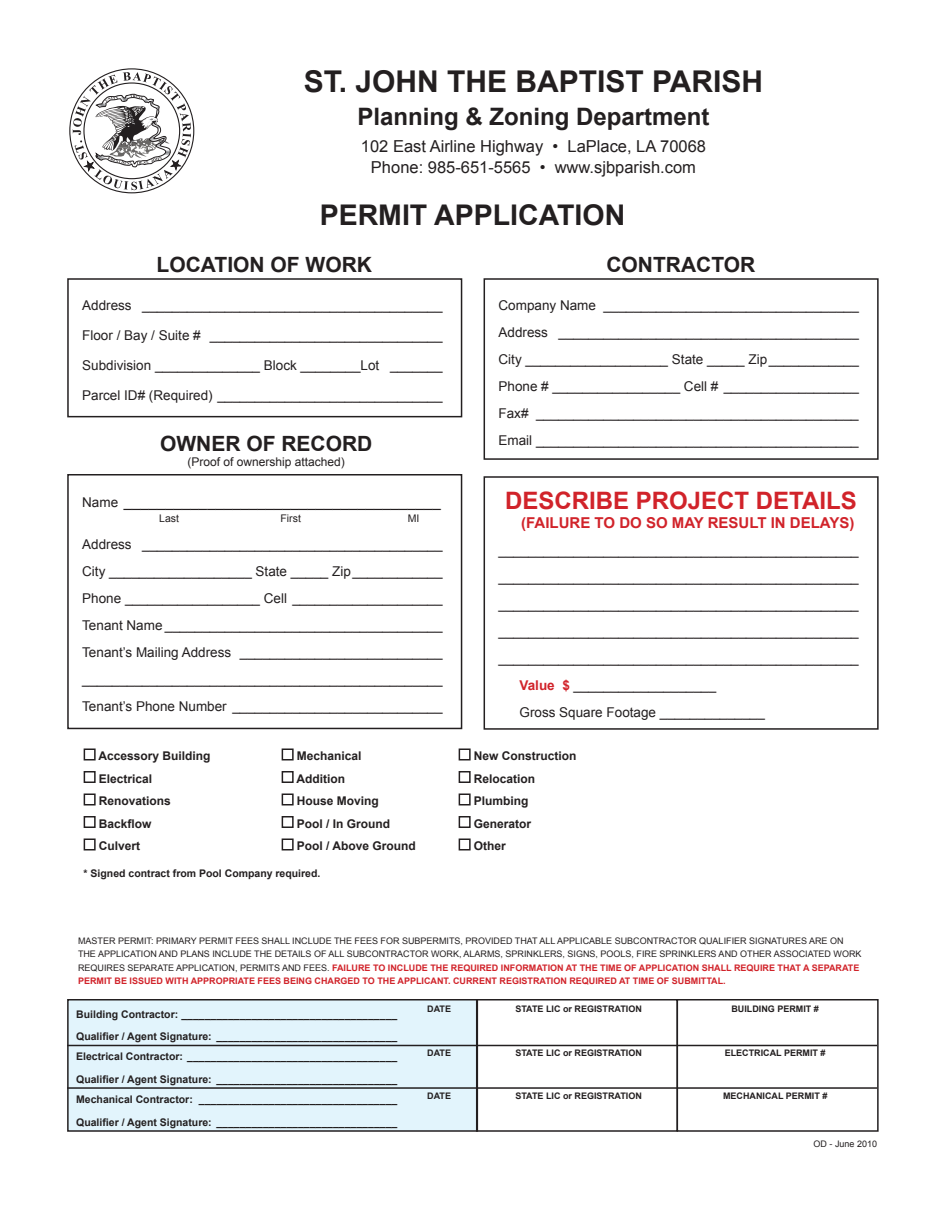
<style>
.page{position:relative;width:945px;height:1215px;background:#fff}
.page>*{position:absolute;margin:0;border:0;box-sizing:border-box;transform-origin:0 0}
.t1{font:700 30px "Arial";color:#231f20}
.t2{font:700 28.5px "Arial";color:#231f20}
.t3{font:700 24px "Arial";color:#231f20}
.t4{font:700 24px "Arial";color:#d1232a}
.t5{font:700 21px "Arial";color:#231f20}
.t6{font:16.5px/21px "Arial";color:#231f20;text-align:center}
.t7{font:15px "Arial";color:#231f20}
.t8{font:700 15px "Arial";color:#d1232a}
.t9{font:13.5px/27px "Arial";color:#231f20;text-align:justify}
.t10{font:700 12px "Arial";color:#231f20}
.t11{font:12px "Arial";color:#231f20}
.t12{font:700 10.5px/20.1px "Arial";color:#231f20}
.t13{font:10.5px "Arial";color:#231f20}
.t14{font:9px/13.5px "Arial";color:#231f20}
.t15{font:700 9px "Arial";color:#231f20}
.s1{font-size:13.5px}
.s2{font-weight:700;color:#d1232a}
</style>
<div class="page">
<svg style="left:69px;top:68px;width:126px;height:126px"></svg>
<div style="left:67px;top:278px;width:395px;height:139px;border:2px solid #231f20"></div>
<div style="left:484px;top:278px;width:395px;height:182px;border:2px solid #231f20"></div>
<div style="left:67px;top:474px;width:395px;height:255px;border:2px solid #231f20"></div>
<div style="left:484px;top:476px;width:395px;height:254px;border:2px solid #231f20"></div>
<div style="left:84px;top:748px;width:12px;height:12px;border:2px solid #231f20"></div>
<div style="left:282px;top:748px;width:12px;height:12px;border:2px solid #231f20"></div>
<div style="left:459px;top:748px;width:12px;height:12px;border:2px solid #231f20"></div>
<div style="left:84px;top:771px;width:12px;height:12px;border:2px solid #231f20"></div>
<div style="left:282px;top:771px;width:12px;height:12px;border:2px solid #231f20"></div>
<div style="left:459px;top:771px;width:12px;height:12px;border:2px solid #231f20"></div>
<div style="left:84px;top:794px;width:12px;height:11px;border:2px solid #231f20"></div>
<div style="left:282px;top:794px;width:12px;height:11px;border:2px solid #231f20"></div>
<div style="left:459px;top:794px;width:12px;height:11px;border:2px solid #231f20"></div>
<div style="left:84px;top:816px;width:12px;height:12px;border:2px solid #231f20"></div>
<div style="left:282px;top:816px;width:12px;height:12px;border:2px solid #231f20"></div>
<div style="left:459px;top:816px;width:12px;height:12px;border:2px solid #231f20"></div>
<div style="left:84px;top:838px;width:12px;height:12px;border:2px solid #231f20"></div>
<div style="left:282px;top:838px;width:12px;height:12px;border:2px solid #231f20"></div>
<div style="left:459px;top:838px;width:12px;height:12px;border:2px solid #231f20"></div>
<div style="left:68px;top:1000px;width:409px;height:131px;background:#e2f4fc"></div>
<div style="left:67px;top:999px;width:411px;height:133px;border:2px solid #231f20"></div>
<div style="left:476px;top:999px;width:202px;height:133px;border:2px solid #231f20"></div>
<div style="left:677px;top:999px;width:202px;height:133px;border:2px solid #231f20"></div>
<hr style="left:67px;top:1045px;width:810px;height:1px;background:#231f20">
<hr style="left:67px;top:1087px;width:810px;height:2px;background:#231f20">
<h1 class="t1" style="left:304px;top:62px;width:461px">ST. JOHN THE BAPTIST PARISH</h1>
<h3 class="t3" style="left:357px;top:101px;width:354px">Planning &amp; Zoning Department</h3>
<p class="t6" style="left:361px;top:136px;width:347px">102 East Airline Highway • LaPlace, LA 70068<br>Phone: 985-651-5565 • www.sjbparish.com</p>
<h2 class="t2" style="left:320px;top:196px;width:307px">PERMIT APPLICATION</h2>
<h3 class="t5" style="left:157px;top:251px;width:217px">LOCATION OF WORK</h3>
<h3 class="t5" style="left:606px;top:251px;width:150px">CONTRACTOR</h3>
<p class="t9" style="left:82px;top:292px;width:362px">Address ________________________________________</p>
<p class="t9" style="left:82px;top:322px;width:362px">Floor / Bay / Suite # _______________________________</p>
<p class="t9" style="left:82px;top:352px;width:362px">Subdivision ______________ Block ________Lot _______</p>
<p class="t9" style="left:82px;top:382px;width:362px">Parcel ID# (Required) ______________________________</p>
<h3 class="t5" style="left:160px;top:430px;width:214px">OWNER OF RECORD</h3>
<p class="t11" style="left:188px;top:454px;width:159px">(Proof of ownership attached)</p>
<p class="t9" style="left:499px;top:292px;width:362px">Company Name __________________________________ Address ________________________________________ City ___________________ State _____ Zip____________ Phone # _________________ Cell # __________________ Fax# ___________________________________________ Email ___________________________________________</p>
<p class="t7" style="left:82px;top:492px;width:360px"><span class="s1">Name</span> ______________________________________</p>
<p class="t13" style="left:159px;top:511px;width:21px">Last</p>
<p class="t13" style="left:281px;top:511px;width:22px">First</p>
<p class="t13" style="left:408px;top:511px;width:13px">MI</p>
<p class="t9" style="left:82px;top:531px;width:362px">Address ________________________________________ City ___________________ State _____ Zip____________ Phone __________________ Cell ____________________ Tenant Name _____________________________________ Tenant’s Mailing Address ___________________________ ________________________________________________ Tenant’s Phone Number ____________________________</p>
<h3 class="t4" style="left:505px;top:484px;width:353px">DESCRIBE PROJECT DETAILS</h3>
<p class="t8" style="left:521px;top:513px;width:335px">(FAILURE TO DO SO MAY RESULT IN DELAYS)</p>
<p class="t9" style="left:499px;top:537px;width:362px">________________________________________________</p>
<p class="t9" style="left:499px;top:564px;width:362px">________________________________________________</p>
<p class="t9" style="left:499px;top:591px;width:362px">________________________________________________</p>
<p class="t9" style="left:499px;top:618px;width:362px">________________________________________________</p>
<p class="t9" style="left:499px;top:645px;width:362px">________________________________________________</p>
<p class="t9" style="left:520px;top:672px;width:198px"><span class="s2">Value $</span> ___________________</p>
<p class="t9" style="left:520px;top:699px;width:247px">Gross Square Footage ______________</p>
<p class="t10" style="left:99px;top:748px;width:114px">Accessory Building</p>
<p class="t10" style="left:297px;top:748px;width:66px">Mechanical</p>
<p class="t10" style="left:474px;top:748px;width:104px">New Construction</p>
<p class="t10" style="left:99px;top:771px;width:55px">Electrical</p>
<p class="t10" style="left:297px;top:771px;width:50px">Addition</p>
<p class="t10" style="left:474px;top:771px;width:63px">Relocation</p>
<p class="t10" style="left:99px;top:793px;width:74px">Renovations</p>
<p class="t10" style="left:297px;top:793px;width:84px">House Moving</p>
<p class="t10" style="left:474px;top:793px;width:56px">Plumbing</p>
<p class="t10" style="left:99px;top:816px;width:54px">Backflow</p>
<p class="t10" style="left:297px;top:816px;width:95px">Pool / In Ground</p>
<p class="t10" style="left:474px;top:816px;width:59px">Generator</p>
<p class="t10" style="left:99px;top:838px;width:43px">Culvert</p>
<p class="t10" style="left:297px;top:838px;width:120px">Pool / Above Ground</p>
<p class="t10" style="left:474px;top:838px;width:34px">Other</p>
<p class="t12" style="left:84px;top:864px;width:238px">* Signed contract from Pool Company required.</p>
<p class="t14" style="left:78px;top:934px;width:785px">MASTER PERMIT: PRIMARY PERMIT FEES SHALL INCLUDE THE FEES FOR SUBPERMITS, PROVIDED THAT ALL APPLICABLE SUBCONTRACTOR QUALIFIER SIGNATURES ARE ON THE APPLICATION AND PLANS INCLUDE THE DETAILS OF ALL SUBCONTRACTOR WORK, ALARMS, SPRINKLERS, SIGNS, POOLS, FIRE SPRINKLERS AND OTHER ASSOCIATED WORK REQUIRES SEPARATE APPLICATION, PERMITS AND FEES. <span class="s2">FAILURE TO INCLUDE THE REQUIRED INFORMATION AT THE TIME OF APPLICATION SHALL REQUIRE THAT A SEPARATE PERMIT BE ISSUED WITH APPROPRIATE FEES BEING CHARGED TO THE APPLICANT. CURRENT REGISTRATION REQUIRED AT TIME OF SUBMITTAL.</span></p>
<p class="t12" style="left:76px;top:1004px;width:323px">Building Contractor: _____________________________________</p>
<p class="t15" style="left:427px;top:1003px;width:25px">DATE</p>
<p class="t15" style="left:515px;top:1003px;width:128px">STATE LIC or REGISTRATION</p>
<p class="t15" style="left:731px;top:1003px;width:89px">BUILDING PERMIT #</p>
<p class="t12" style="left:76px;top:1027px;width:323px">Qualifier / Agent Signature: _______________________________<br>Electrical Contractor: ____________________________________</p>
<p class="t12" style="left:76px;top:1069px;width:323px">Qualifier / Agent Signature: _______________________________<br>Mechanical Contractor: __________________________________</p>
<p class="t12" style="left:76px;top:1112px;width:323px">Qualifier / Agent Signature: _______________________________</p>
<p class="t15" style="left:427px;top:1047px;width:25px">DATE</p>
<p class="t15" style="left:515px;top:1047px;width:128px">STATE LIC or REGISTRATION</p>
<p class="t15" style="left:725px;top:1047px;width:102px">ELECTRICAL PERMIT #</p>
<p class="t15" style="left:427px;top:1090px;width:25px">DATE</p>
<p class="t15" style="left:515px;top:1090px;width:128px">STATE LIC or REGISTRATION</p>
<p class="t15" style="left:723px;top:1090px;width:106px">MECHANICAL PERMIT #</p>
<p class="t14" style="left:814px;top:1137px;width:65px">OD - June 2010</p>
</div>
